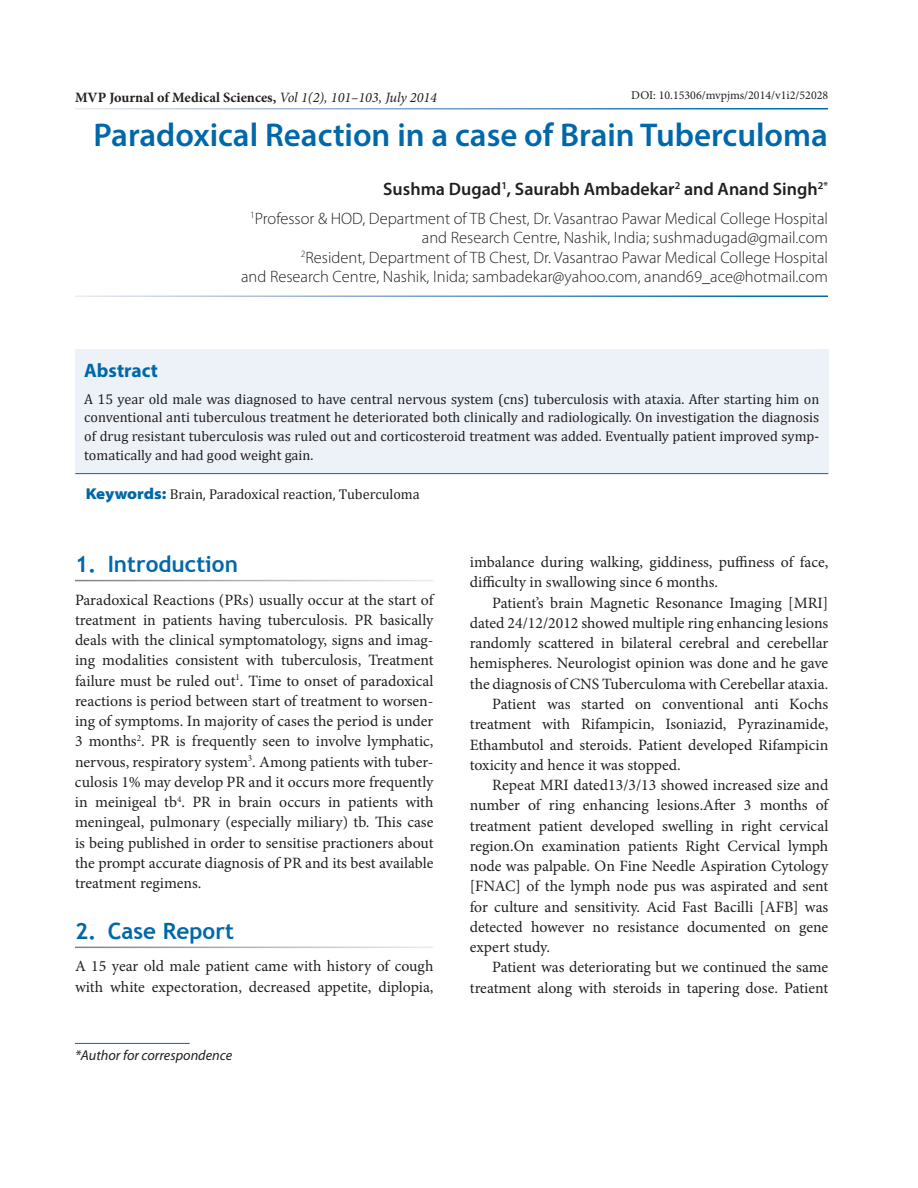
<style>
.page{position:relative;width:918px;height:1188px;background:#fff}
.page>*{position:absolute;margin:0;border:0;box-sizing:border-box;transform-origin:0 0}
.t1{font:600 33px "Myriad Pro";color:#0068a9}
.t2{font:700 22.5px "Trebuchet MS";color:#0068a9}
.t3{font:700 19.5px "Myriad Pro";color:#0068a9}
.t4{font:600 18px "Myriad Pro";color:#231f20}
.t5{font:300 16.5px/19.5px "Myriad Pro";color:#231f20;text-align:right}
.t6{font:15.75px/20.2px "Minion Pro";color:#231f20}
.t7{font:14.25px/18.8px "Cambria";color:#231f20;text-align:justify}
.t8{font:700 14.25px "Minion Pro";color:#231f20}
.t9{font:italic 14.25px "Myriad Pro";color:#231f20}
.t10{font:12px "Minion Pro";color:#231f20}
.s1{font-weight:400;font-style:italic}
.s2{font-family:"Myriad Pro";font-weight:900;font-stretch:semi-expanded;font-size:15.75px;color:#0068a9}
</style>
<div class="page">
<div style="left:75px;top:349px;width:753px;height:125px;background:#edf2f8"></div>
<hr style="left:75px;top:473px;width:753px;height:1px;background:#0068a9">
<hr style="left:75px;top:1043px;width:115px;height:1px;background:#0068a9">
<p class="t8" style="left:75px;top:87px;width:364px">MVP Journal of Medical Sciences, <span class="s1">Vol 1(2), 101–103, July 2014</span></p>
<p class="t10" style="left:631px;top:87px;width:198px">DOI: 10.15306/mvpjms/2014/v1i2/52028</p>
<h1 class="t1" style="left:93px;top:113px;width:736px">Paradoxical Reaction in a case of Brain Tuberculoma</h1>
<p class="t4" style="left:383px;top:178px;width:446px">Sushma Dugad<sup>1</sup>, Saurabh Ambadekar<sup>2</sup> and Anand Singh<sup>2*</sup></p>
<p class="t5" style="left:241px;top:208px;width:588px"><sup>1</sup>Professor &amp; HOD, Department of TB Chest, Dr. Vasantrao Pawar Medical College Hospital and Research Centre, Nashik, India; sushmadugad@gmail.com<br><sup>2</sup>Resident, Department of TB Chest, Dr. Vasantrao Pawar Medical College Hospital<br>and Research Centre, Nashik, Inida; sambadekar@yahoo.com, anand69_ace@hotmail.com</p>
<p class="t3" style="left:84px;top:358px;width:75px">Abstract</p>
<p class="t7" style="left:84px;top:389px;width:737px">A 15 year old male was diagnosed to have central nervous system (cns) tuberculosis with ataxia. After starting him on conventional anti tuberculous treatment he deteriorated both clinically and radiologically. On investigation the diagnosis of drug resistant tuberculosis was ruled out and corticosteroid treatment was added. Eventually patient improved symp&shy;tomatically and had good weight gain.</p>
<p class="t7" style="left:86px;top:485px;width:335px"><span class="s2">Keywords:</span> Brain, Paradoxical reaction, Tuberculoma</p>
<h2 class="t2" style="left:75px;top:550px;width:164px">1. Introduction</h2>
<p class="t6" style="left:75px;top:590px;width:360px;text-align:justify">Paradoxical Reactions (PRs) usually occur at the start of treatment in patients having tuberculosis. PR basically deals with the clinical symptomatology, signs and imag&shy;ing modalities consistent with tuberculosis, Treatment failure must be ruled out<sup>1</sup>. Time to onset of paradoxical reactions is period between start of treatment to worsen&shy;ing of symptoms. In majority of cases the period is under 3 months<sup>2</sup>. PR is frequently seen to involve lymphatic, nervous, respiratory system<sup>3</sup>. Among patients with tuber&shy;culosis 1% may develop PR and it occurs more frequently in meinigeal tb<sup>4</sup>. PR in brain occurs in patients with meningeal, pulmonary (especially miliary) tb. This case is being published in order to sensitise practioners about the prompt accurate diagnosis of PR and its best available treatment regimens.</p>
<h2 class="t2" style="left:75px;top:917px;width:160px">2. Case Report</h2>
<p class="t6" style="left:75px;top:956px;width:360px">A 15 year old male patient came with history of cough with white expectoration, decreased appetite, diplopia,</p>
<p class="t9" style="left:75px;top:1048px;width:159px">*Author for correspondence</p>
<p class="t6" style="left:470px;top:552px;width:360px">imbalance during walking, giddiness, puffiness of face, difficulty in swallowing since 6 months.</p>
<p class="t6" style="left:492px;top:593px;width:338px">Patient’s brain Magnetic Resonance Imaging [MRI]</p>
<p class="t6" style="left:470px;top:613px;width:360px">dated 24/12/2012 showed multiple ring enhancing lesions</p>
<p class="t6" style="left:470px;top:633px;width:360px">randomly scattered in bilateral cerebral and cerebellar</p>
<p class="t6" style="left:470px;top:653px;width:360px">hemispheres. Neurologist opinion was done and he gave</p>
<p class="t6" style="left:470px;top:674px;width:360px">the diagnosis of CNS Tuberculoma with Cerebellar ataxia.</p>
<p class="t6" style="left:492px;top:694px;width:338px">Patient was started on conventional anti Kochs</p>
<p class="t6" style="left:470px;top:714px;width:360px">treatment with Rifampicin, Isoniazid, Pyrazinamide,</p>
<p class="t6" style="left:470px;top:734px;width:360px">Ethambutol and steroids. Patient developed Rifampicin</p>
<p class="t6" style="left:470px;top:755px;width:212px">toxicity and hence it was stopped.</p>
<p class="t6" style="left:492px;top:775px;width:338px">Repeat MRI dated13/3/13 showed increased size and</p>
<p class="t6" style="left:470px;top:795px;width:360px">number of ring enhancing lesions.After 3 months of</p>
<p class="t6" style="left:470px;top:815px;width:360px">treatment patient developed swelling in right cervical</p>
<p class="t6" style="left:470px;top:836px;width:360px">region.On examination patients Right Cervical lymph</p>
<p class="t6" style="left:470px;top:856px;width:360px">node was palpable. On Fine Needle Aspiration Cytology</p>
<p class="t6" style="left:470px;top:876px;width:360px">[FNAC] of the lymph node pus was aspirated and sent</p>
<p class="t6" style="left:470px;top:896px;width:360px">for culture and sensitivity. Acid Fast Bacilli [AFB] was</p>
<p class="t6" style="left:470px;top:917px;width:360px">detected however no resistance documented on gene</p>
<p class="t6" style="left:470px;top:937px;width:82px">expert study.</p>
<p class="t6" style="left:492px;top:957px;width:338px">Patient was deteriorating but we continued the same</p>
<p class="t6" style="left:470px;top:977px;width:360px">treatment along with steroids in tapering dose. Patient</p>
</div>
